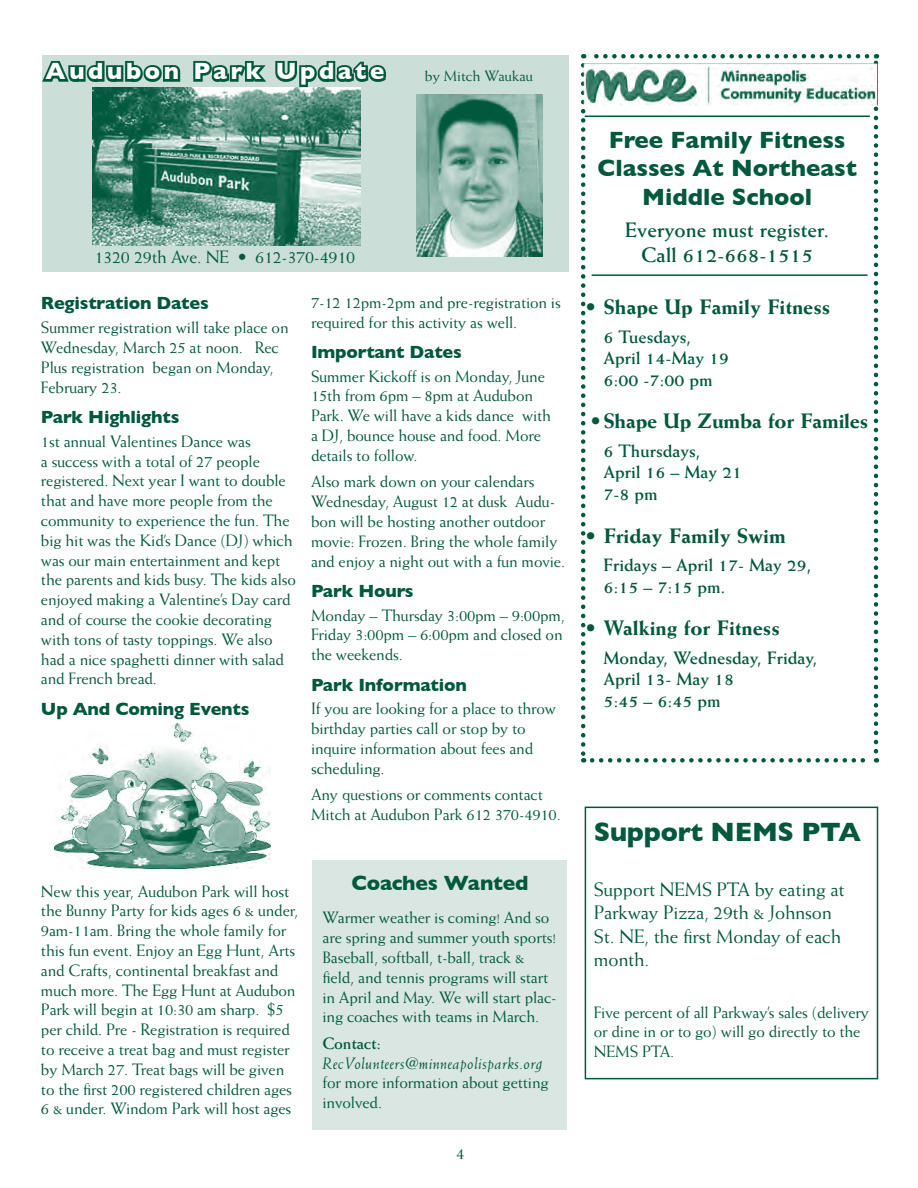
<style>
.page{position:relative;width:918px;height:1188px;background:#fff}
.page>*{position:absolute;margin:0;border:0;box-sizing:border-box;transform-origin:0 0}
.t1{font:700 27px "Gill Sans";letter-spacing:-.01em;color:#00583d}
.t2{font:700 24px/28.8px "Gill Sans";color:#00583d;text-align:center}
.t3{font:700 24px "Gill Sans";letter-spacing:.15em;color:#fff}
.t4{font:800 21px "Weiss";color:#00583d}
.t5{font:700 21px/25.2px "Weiss";color:#00583d;text-align:center}
.t6{font:700 21px "Gill Sans";letter-spacing:-.01em;color:#00583d}
.t7{font:19.5px/23.4px "Weiss";letter-spacing:-.01em;color:#00583d}
.t8{font:700 18px/21.6px "Weiss";color:#00583d}
.t9{font:700 18px "Gill Sans";letter-spacing:-.01em;color:#00583d}
.t10{font:18px "Weiss";letter-spacing:-.01em;color:#00583d}
.t11{font:16.5px/19.8px "Weiss";letter-spacing:-.01em;color:#00583d}
.t12{font:italic 16.5px "Weiss";letter-spacing:.025em;color:#00583d}
.t13{font:700 16.5px "Weiss";letter-spacing:-.01em;color:#00583d}
.t14{font:15px "Weiss";color:#00583d}
</style>
<div class="page">
<div style="left:585px;top:807px;width:293px;height:272px;border:2px solid #00583d"></div>
<svg style="left:581px;top:65px;width:4px;height:698px"></svg>
<svg style="left:592px;top:758px;width:285px;height:5px"></svg>
<svg style="left:874px;top:54px;width:4px;height:697px"></svg>
<svg style="left:583px;top:54px;width:284px;height:4px"></svg>
<div style="left:42px;top:56px;width:526px;height:216px;background:#ccded8"></div>
<img style="left:93px;top:87px;width:268px;height:159px">
<svg style="left:42px;top:55px;width:140px;height:27px"></svg>
<svg style="left:191px;top:61px;width:195px;height:34px"></svg>
<img style="left:417px;top:95px;width:126px;height:161px">
<div style="left:313px;top:861px;width:254px;height:269px;background:#d9e6e2"></div>
<img style="left:583px;top:63px;width:295px;height:42px">
<hr style="left:585px;top:116px;width:285px;height:1px;background:#00583d">
<hr style="left:592px;top:274px;width:276px;height:2px;background:#00583d">
<img style="left:55px;top:723px;width:216px;height:146px">
<h2 class="t3" style="left:45px;top:57px;width:340px">Audubon Park Update</h2>
<p class="t14" style="left:425px;top:67px;width:110px">by Mitch Waukau</p>
<p class="t10" style="left:94px;top:246px;width:262px">1320 29th Ave. NE • 612-370-4910</p>
<p class="t11" style="left:311px;top:292px;width:251px">7-12 12pm-2pm and pre-registration is required for this activity as well.</p>
<p class="t9" style="left:311px;top:342px;width:152px">Important Dates</p>
<p class="t11" style="left:311px;top:366px;width:242px">Summer Kickoff is on Monday, June<br>15th from 6pm – 8pm at Audubon<br>Park. We will have a kids dance with a DJ, bounce house and food. More details to follow.</p>
<p class="t11" style="left:311px;top:472px;width:256px">Also mark down on your calendars Wednesday, August 12 at dusk Audu&shy;bon will be hosting another outdoor movie: Frozen. Bring the whole family and enjoy a night out with a fun movie.</p>
<p class="t9" style="left:311px;top:581px;width:104px">Park Hours</p>
<p class="t11" style="left:311px;top:605px;width:256px">Monday – Thursday 3:00pm – 9:00pm,<br>Friday 3:00pm – 6:00pm and closed on the weekends.</p>
<p class="t9" style="left:311px;top:674px;width:157px">Park Information</p>
<p class="t11" style="left:311px;top:698px;width:247px">If you are looking for a place to throw birthday parties call or stop by to inquire information about fees and scheduling.</p>
<p class="t11" style="left:311px;top:784px;width:251px">Any questions or comments contact<br>Mitch at Audubon Park 612 370-4910.</p>
<p class="t9" style="left:41px;top:292px;width:169px">Registration Dates</p>
<p class="t11" style="left:41px;top:318px;width:249px">Summer registration will take place on<br>Wednesday, March 25 at noon. Rec<br>Plus registration began on Monday,<br>February 23.</p>
<p class="t9" style="left:41px;top:407px;width:140px">Park Highlights</p>
<p class="t11" style="left:41px;top:431px;width:257px">1st annual Valentines Dance was<br>a success with a total of 27 people registered. Next year I want to double that and have more people from the community to experience the fun. The big hit was the Kid’s Dance (DJ) which was our main entertainment and kept the parents and kids busy. The kids also enjoyed making a Valentine’s Day card and of course the cookie decorating with tons of tasty toppings. We also had a nice spaghetti dinner with salad and French bread.</p>
<p class="t9" style="left:41px;top:698px;width:210px">Up And Coming Events</p>
<p class="t11" style="left:41px;top:881px;width:259px">New this year, Audubon Park will host the Bunny Party for kids ages 6 &amp; under, 9am-11am. Bring the whole family for this fun event. Enjoy an Egg Hunt, Arts and Crafts, continental breakfast and much more. The Egg Hunt at Audubon Park will begin at 10:30 am sharp. $5 per child. Pre - Registration is required to receive a treat bag and must register by March 27. Treat bags will be given to the first 200 registered children ages 6 &amp; under. Windom Park will host ages</p>
<p class="t6" style="left:351px;top:870px;width:179px">Coaches Wanted</p>
<p class="t11" style="left:323px;top:908px;width:236px">Warmer weather is coming! And so are spring and summer youth sports!<br>Baseball, softball, t-ball, track &amp; field, and tennis programs will start in April and May. We will start plac&shy;ing coaches with teams in March.</p>
<p class="t13" style="left:323px;top:1033px;width:60px">Contact:</p>
<p class="t12" style="left:323px;top:1053px;width:222px">RecVolunteers@minneapolisparks.org</p>
<p class="t11" style="left:323px;top:1073px;width:228px">for more information about getting involved.</p>
<p class="t11" style="left:456px;top:1143px;width:10px">4</p>
<h2 class="t2" style="left:598px;top:125px;width:261px">Free Family Fitness<br>Classes At Northeast<br>Middle School</h2>
<p class="t5" style="left:625px;top:217px;width:206px">Everyone must register.<br>Call 612-668-1515</p>
<p class="t4" style="left:585px;top:294px;width:247px">• Shape Up Family Fitness</p>
<p class="t8" style="left:603px;top:325px;width:127px">6 Tuesdays,<br>April 14-May 19<br>6:00 -7:00 pm</p>
<p class="t4" style="left:590px;top:409px;width:279px">•Shape Up Zumba for Familes</p>
<p class="t8" style="left:603px;top:440px;width:140px">6 Thursdays,<br>April 16 – May 21<br>7-8 pm</p>
<p class="t4" style="left:585px;top:523px;width:202px">• Friday Family Swim</p>
<p class="t8" style="left:603px;top:554px;width:210px">Fridays – April 17- May 29,<br>6:15 – 7:15 pm.</p>
<p class="t4" style="left:585px;top:616px;width:196px">• Walking for Fitness</p>
<p class="t8" style="left:603px;top:647px;width:216px">Monday, Wednesday, Friday,<br>April 13- May 18<br>5:45 – 6:45 pm</p>
<h1 class="t1" style="left:594px;top:816px;width:269px">Support NEMS PTA</h1>
<p class="t7" style="left:594px;top:877px;width:252px">Support NEMS PTA by eating at<br>Parkway Pizza, 29th &amp; Johnson<br>St. NE, the first Monday of each month.</p>
<p class="t11" style="left:594px;top:1002px;width:277px">Five percent of all Parkway’s sales (delivery or dine in or to go) will go directly to the<br>NEMS PTA.</p>
</div>
